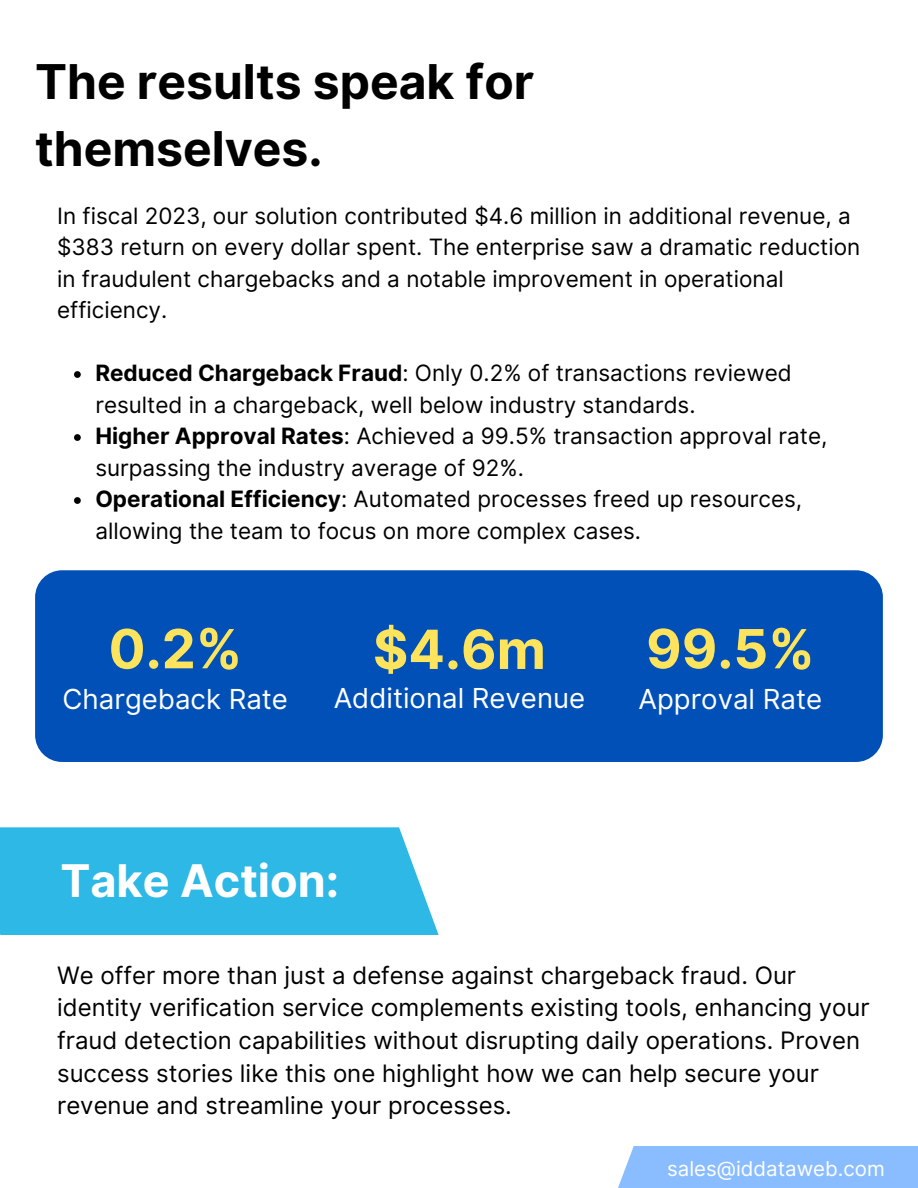
<style>
.page{position:relative;width:918px;height:1188px;background:#fff}
.page>*{position:absolute;margin:0;border:0;box-sizing:border-box;transform-origin:0 0}
.t1{font:700 54px "Inter";color:#fde45c}
.t2{font:700 48px/66.3px "Inter";color:#000}
.t3{font:700 45px "Inter";color:#fff}
.t4{font:27.6px "Inter";color:#fff}
.t5{font:24px/32.7px "Inter";color:#000}
.t6{font:22.5px/31.5px "Inter";color:#000}
.t7{font:20.4px "Inter";color:#fff}
.s1{font-weight:700}
</style>
<div class="page">
<svg style="left:74px;top:371px;width:7px;height:7px"></svg>
<svg style="left:74px;top:434px;width:7px;height:7px"></svg>
<svg style="left:74px;top:497px;width:7px;height:7px"></svg>
<div style="left:0;top:827px;width:439px;height:108px;background:#2eb8e5"></div>
<div style="left:618px;top:1146px;width:300px;height:42px;background:#8abdff"></div>
<div style="left:35px;top:570px;width:848px;height:192px;background:#0050b8;border-radius:27px"></div>
<p class="t2" style="left:35px;top:49px;width:501px">The results speak for themselves.</p>
<h2 class="t6" style="left:57px;top:200px;width:805px">In fiscal 2023, our solution contributed $4.6 million in additional revenue, a $383 return on every dollar spent. The enterprise saw a dramatic reduction in fraudulent chargebacks and a notable improvement in operational efficiency.</h2>
<h4 class="t6" style="left:95px;top:357px;width:698px"><span class="s1">Reduced Chargeback Fraud</span>: Only 0.2% of transactions reviewed resulted in a chargeback, well below industry standards.</h4>
<p class="t6" style="left:95px;top:420px;width:734px"><span class="s1">Higher Approval Rates</span>: Achieved a 99.5% transaction approval rate, surpassing the industry average of 92%.</p>
<p class="t6" style="left:95px;top:483px;width:708px"><span class="s1">Operational Efficiency</span>: Automated processes freed up resources, allowing the team to focus on more complex cases.</p>
<h2 class="t1" style="left:108px;top:616px;width:135px">0.2%</h2>
<h4 class="t4" style="left:63px;top:682px;width:227px">Chargeback Rate</h4>
<h1 class="t1" style="left:373px;top:617px;width:174px">$4.6m</h1>
<h3 class="t4" style="left:334px;top:681px;width:253px">Additional Revenue</h3>
<h1 class="t1" style="left:646px;top:616px;width:170px">99.5%</h1>
<h3 class="t4" style="left:638px;top:682px;width:185px">Approval Rate</h3>
<p class="t3" style="left:60px;top:854px;width:280px">Take Action:</p>
<h1 class="t5" style="left:57px;top:959px;width:814px">We offer more than just a defense against chargeback fraud. Our identity verification service complements existing tools, enhancing your fraud detection capabilities without disrupting daily operations. Proven success stories like this one highlight how we can help secure your revenue and streamline your processes.</h1>
<h3 class="t7" style="left:667px;top:1156px;width:219px">sales@iddataweb.com</h3>
</div>
